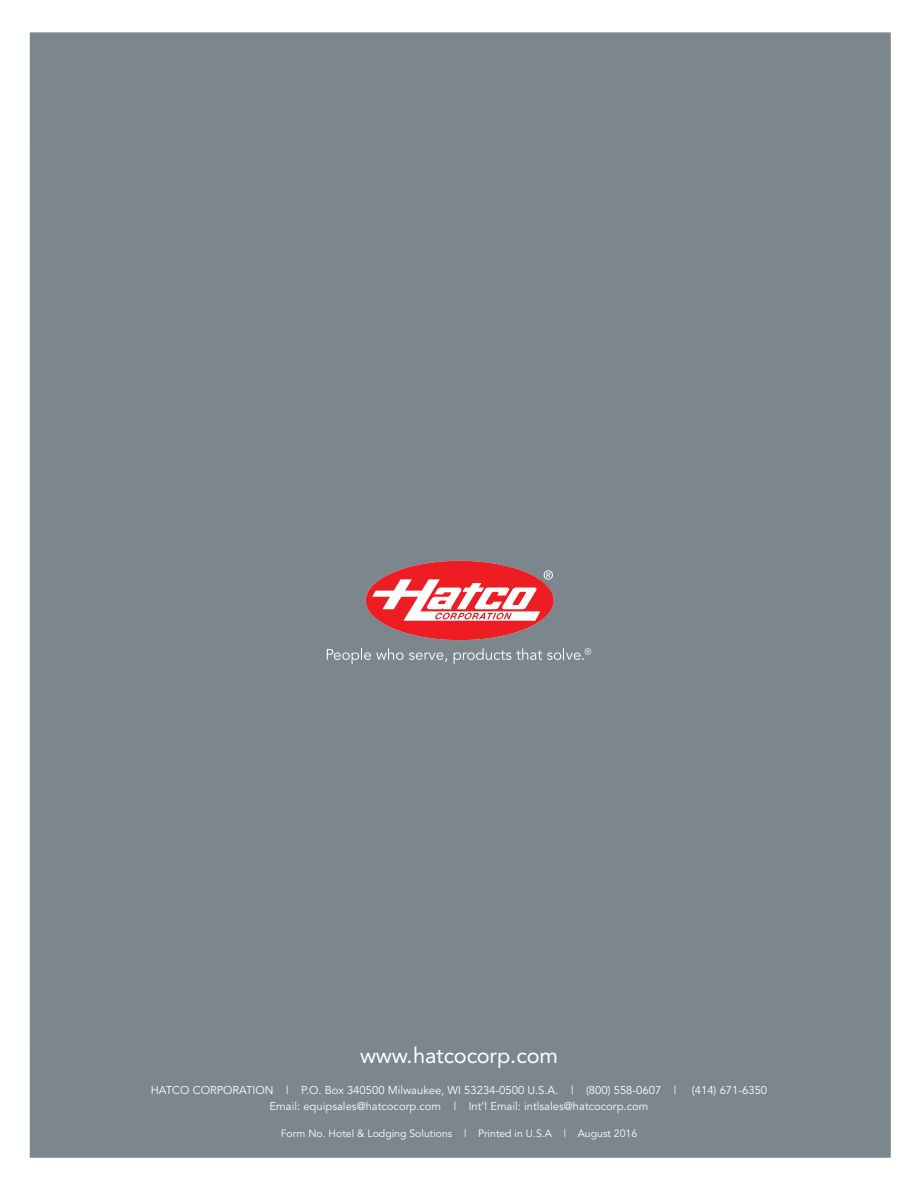
<style>
.page{position:relative;width:918px;height:1188px;background:#fff}
.page>*{position:absolute;margin:0;border:0;box-sizing:border-box;transform-origin:0 0}
.t1{font:21.75px "Avenir";letter-spacing:-.01em;color:#fff}
.t2{font:11.25px "Avenir";color:#fff}
.t3{font:10.5px "Avenir";color:#fff}
</style>
<div class="page">
<div style="left:30px;top:32px;width:861px;height:1126px;background:#7c868d"></div>
<svg style="left:366px;top:561px;width:188px;height:79px"></svg>
<svg style="left:327px;top:648px;width:120px;height:16px"></svg>
<svg style="left:454px;top:648px;width:137px;height:16px"></svg>
<p class="t1" style="left:360px;top:1043px;width:199px">www.hatcocorp.com</p>
<p class="t2" style="left:151px;top:1084px;width:527px">HATCO CORPORATION | P.O. Box 340500 Milwaukee, WI 53234-0500 U.S.A. | (800) 558-0607 |</p>
<p class="t2" style="left:692px;top:1084px;width:77px">(414) 671-6350</p>
<p class="t2" style="left:270px;top:1100px;width:380px">Email: equipsales@hatcocorp.com | Int’l Email: intlsales@hatcocorp.com</p>
<p class="t3" style="left:281px;top:1128px;width:358px">Form No. Hotel &amp; Lodging Solutions | Printed in U.S.A | August 2016</p>
</div>
